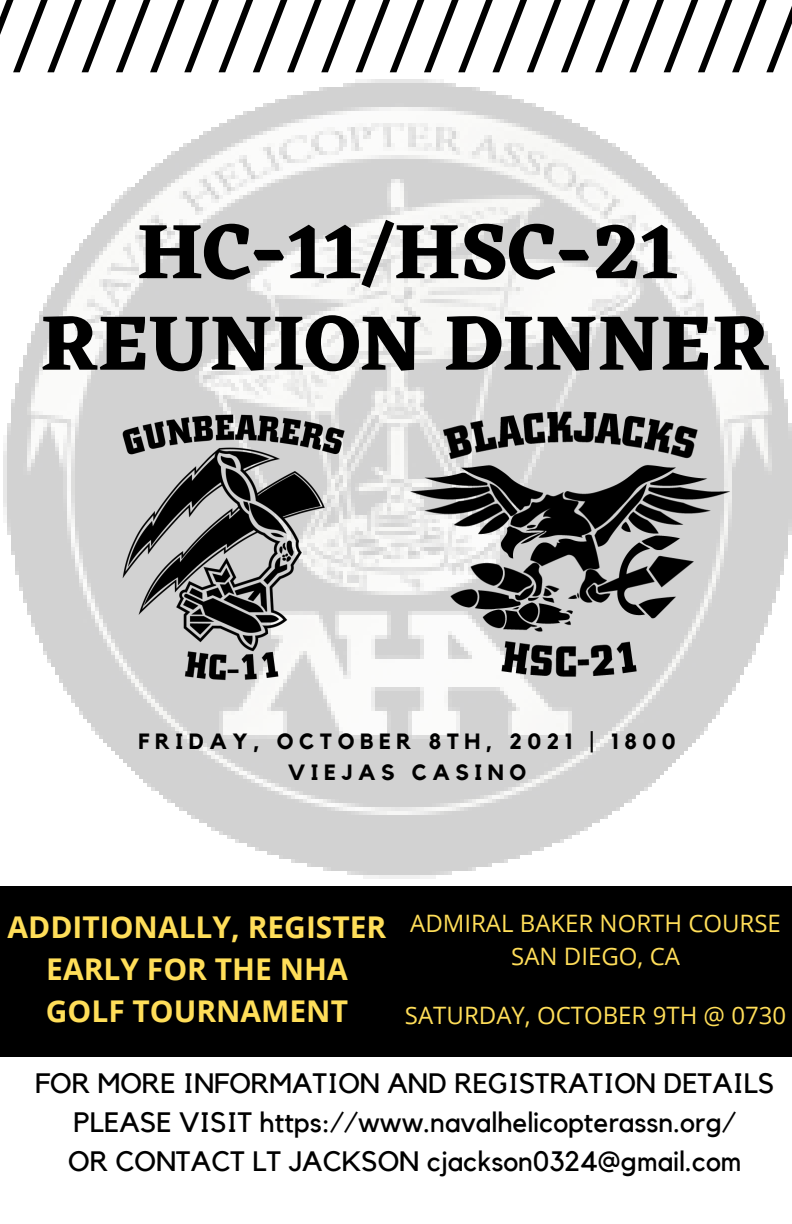
<style>
.page{position:relative;width:792px;height:1224px;background:#fff}
.page>*{position:absolute;margin:0;border:0;box-sizing:border-box;transform-origin:0 0}
.t1{font:700 79.8px/91.6px "Eczar";color:#000;text-align:center}
.t2{font:700 30px/42px "Open Sans";color:#ffde59;text-align:center}
.t3{font:28px/39px "Kollektif";color:#000;text-align:center}
.t4{font:24px "Open Sans";color:#ffde59}
.t5{font:700 22px/31.6px "Kollektif";letter-spacing:.25em;color:#000;text-align:center}
</style>
<div class="page">
<div style="left:0;top:886px;width:792px;height:171px;background:#000"></div>
<svg style="left:0;top:0;width:792px;height:72px"></svg>
<img style="left:4px;top:79px;width:788px;height:800px">
<img style="left:78px;top:405px;width:318px;height:284px">
<img style="left:400px;top:405px;width:345px;height:275px">
<p class="t1" style="left:41px;top:205px;width:730px">HC-11/HSC-21<br>REUNION DINNER</p>
<p class="t5" style="left:138px;top:726px;width:539px">FRIDAY, OCTOBER 8TH, 2021 | 1800<br>VIEJAS CASINO</p>
<p class="t2" style="left:7px;top:905px;width:380px">ADDITIONALLY, REGISTER<br>EARLY FOR THE NHA<br>GOLF TOURNAMENT</p>
<p class="t4" style="left:410px;top:907px;width:372px">ADMIRAL BAKER NORTH COURSE</p>
<p class="t4" style="left:511px;top:940px;width:170px">SAN DIEGO, CA</p>
<p class="t4" style="left:405px;top:998px;width:383px">SATURDAY, OCTOBER 9TH @ 0730</p>
<p class="t3" style="left:35px;top:1064px;width:741px">FOR MORE INFORMATION AND REGISTRATION DETAILS<br>PLEASE VISIT https://www.navalhelicopterassn.org/</p>
<p class="t3" style="left:68px;top:1142px;width:675px">OR CONTACT LT JACKSON cjackson0324@gmail.com</p>
</div>
